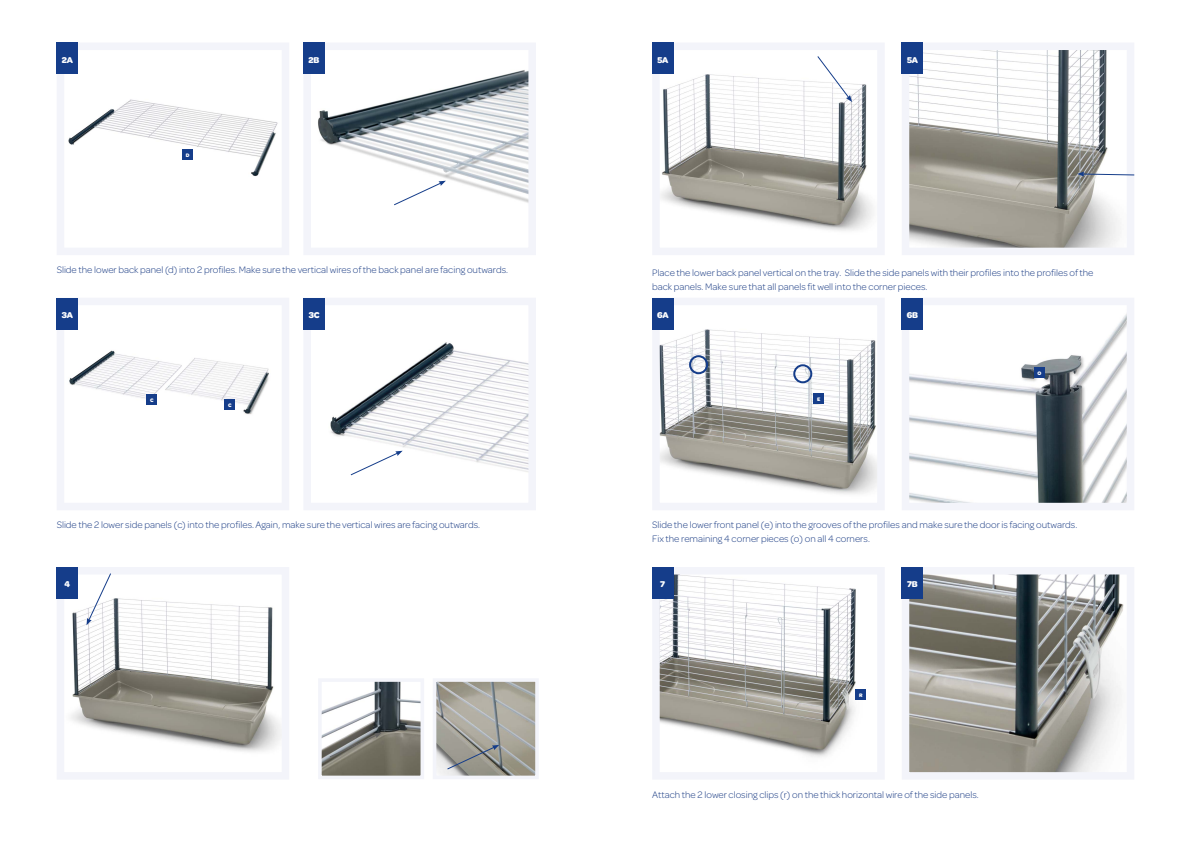
<style>
.page{position:relative;width:1191px;height:842px;background:#fff}
.page>*{position:absolute;margin:0;border:0;box-sizing:border-box;transform-origin:0 0}
.t1{font:300 10px/14px "Omnes";color:#1d3e85}
.t2{font:700 9px "Omnes";letter-spacing:-.025em;color:#fff}
.t3{font:700 5.4px "Omnes";color:#fff}
</style>
<div class="page">
<img style="left:71px;top:598px;width:209px;height:154px">
<div style="left:57px;top:567px;width:232px;height:213px;border:8px solid #f3f4fa"></div>
<div style="left:57px;top:567px;width:21px;height:32px;background:#153d8a"></div>
<img style="left:438px;top:683px;width:96px;height:91px">
<div style="left:433px;top:678px;width:106px;height:101px;border:4px solid #f3f4fa"></div>
<img style="left:323px;top:683px;width:96px;height:91px">
<div style="left:318px;top:678px;width:106px;height:101px;border:4px solid #f3f4fa"></div>
<img style="left:910px;top:52px;width:209px;height:194px">
<div style="left:901px;top:43px;width:233px;height:212px;border:8px solid #f3f4fa"></div>
<img style="left:661px;top:71px;width:212px;height:160px">
<div style="left:652px;top:43px;width:232px;height:212px;border:8px solid #f3f4fa"></div>
<div style="left:652px;top:43px;width:21px;height:31px;background:#153d8a"></div>
<img style="left:910px;top:316px;width:215px;height:185px">
<div style="left:901px;top:298px;width:233px;height:212px;border:8px solid #f3f4fa"></div>
<img style="left:661px;top:326px;width:214px;height:168px">
<div style="left:652px;top:298px;width:232px;height:212px;border:8px solid #f3f4fa"></div>
<div style="left:652px;top:298px;width:21px;height:32px;background:#153d8a"></div>
<img style="left:318px;top:70px;width:209px;height:133px">
<div style="left:303px;top:43px;width:233px;height:212px;border:8px solid #f3f4fa"></div>
<img style="left:68px;top:99px;width:210px;height:78px">
<div style="left:57px;top:43px;width:232px;height:212px;border:8px solid #f3f4fa"></div>
<div style="left:57px;top:43px;width:21px;height:31px;background:#153d8a"></div>
<img style="left:330px;top:342px;width:197px;height:130px">
<div style="left:303px;top:298px;width:233px;height:212px;border:8px solid #f3f4fa"></div>
<img style="left:69px;top:350px;width:200px;height:65px">
<div style="left:57px;top:298px;width:232px;height:212px;border:8px solid #f3f4fa"></div>
<div style="left:57px;top:298px;width:21px;height:32px;background:#153d8a"></div>
<img style="left:661px;top:576px;width:205px;height:181px">
<div style="left:652px;top:567px;width:232px;height:213px;border:8px solid #f3f4fa"></div>
<div style="left:652px;top:567px;width:21px;height:32px;background:#153d8a"></div>
<div style="left:303px;top:43px;width:22px;height:31px;background:#153d8a"></div>
<div style="left:183px;top:150px;width:10px;height:10px;background:#153d8a"></div>
<svg style="left:393px;top:181px;width:53px;height:25px"></svg>
<div style="left:147px;top:394px;width:10px;height:10px;background:#153d8a"></div>
<div style="left:225px;top:400px;width:10px;height:10px;background:#153d8a"></div>
<svg style="left:349px;top:451px;width:54px;height:25px"></svg>
<div style="left:303px;top:298px;width:22px;height:32px;background:#153d8a"></div>
<svg style="left:86px;top:572px;width:26px;height:53px"></svg>
<svg style="left:328px;top:733px;width:53px;height:25px"></svg>
<svg style="left:446px;top:745px;width:53px;height:25px"></svg>
<svg style="left:816px;top:56px;width:36px;height:46px"></svg>
<svg style="left:1077px;top:171px;width:58px;height:6px"></svg>
<div style="left:814px;top:393px;width:10px;height:11px;background:#153d8a"></div>
<div style="left:689px;top:355px;width:19px;height:19px;border:2px solid #153d8a;border-radius:50%"></div>
<div style="left:793px;top:364px;width:19px;height:19px;border:2px solid #153d8a;border-radius:50%"></div>
<div style="left:1034px;top:367px;width:10px;height:10px;background:#153d8a"></div>
<div style="left:901px;top:43px;width:22px;height:31px;background:#153d8a"></div>
<div style="left:901px;top:298px;width:22px;height:32px;background:#153d8a"></div>
<img style="left:910px;top:576px;width:214px;height:195px">
<div style="left:901px;top:567px;width:233px;height:213px;border:8px solid #f3f4fa"></div>
<div style="left:901px;top:567px;width:22px;height:32px;background:#153d8a"></div>
<div style="left:855px;top:689px;width:11px;height:10px;background:#153d8a"></div>
<p class="t2" style="left:62px;top:53px;width:13px">2A</p>
<p class="t2" style="left:309px;top:53px;width:12px">2B</p>
<p class="t2" style="left:657px;top:53px;width:12px">5A</p>
<p class="t2" style="left:907px;top:53px;width:12px">5A</p>
<p class="t3" style="left:186px;top:152px;width:5px">D</p>
<p class="t1" style="left:57px;top:262px;width:453px">Slide the lower back panel (d) into 2 profiles. Make sure the vertical wires of the back panel are facing outwards.</p>
<p class="t2" style="left:62px;top:308px;width:13px">3A</p>
<p class="t2" style="left:309px;top:308px;width:12px">3C</p>
<p class="t1" style="left:652px;top:265px;width:443px">Place the lower back panel vertical on the tray. Slide the side panels with their profiles into the profiles of the back panels. Make sure that all panels fit well into the corner pieces.</p>
<p class="t2" style="left:657px;top:308px;width:13px">6A</p>
<p class="t2" style="left:906px;top:308px;width:13px">6B</p>
<p class="t3" style="left:1037px;top:369px;width:5px">O</p>
<p class="t3" style="left:150px;top:396px;width:5px">C</p>
<p class="t3" style="left:817px;top:395px;width:5px">E</p>
<p class="t3" style="left:228px;top:402px;width:5px">C</p>
<p class="t1" style="left:57px;top:517px;width:425px">Slide the 2 lower side panels (c) into the profiles. Again, make sure the vertical wires are facing outwards.</p>
<p class="t1" style="left:652px;top:517px;width:426px">Slide the lower front panel (e) into the grooves of the profiles and make sure the door is facing outwards.<br>Fix the remaining 4 corner pieces (o) on all 4 corners.</p>
<p class="t2" style="left:64px;top:578px;width:7px">4</p>
<p class="t2" style="left:660px;top:578px;width:7px">7</p>
<p class="t2" style="left:907px;top:578px;width:12px">7B</p>
<p class="t3" style="left:859px;top:691px;width:5px">R</p>
<p class="t1" style="left:652px;top:787px;width:328px">Attach the 2 lower closing clips (r) on the thick horizontal wire of the side panels.</p>
</div>
